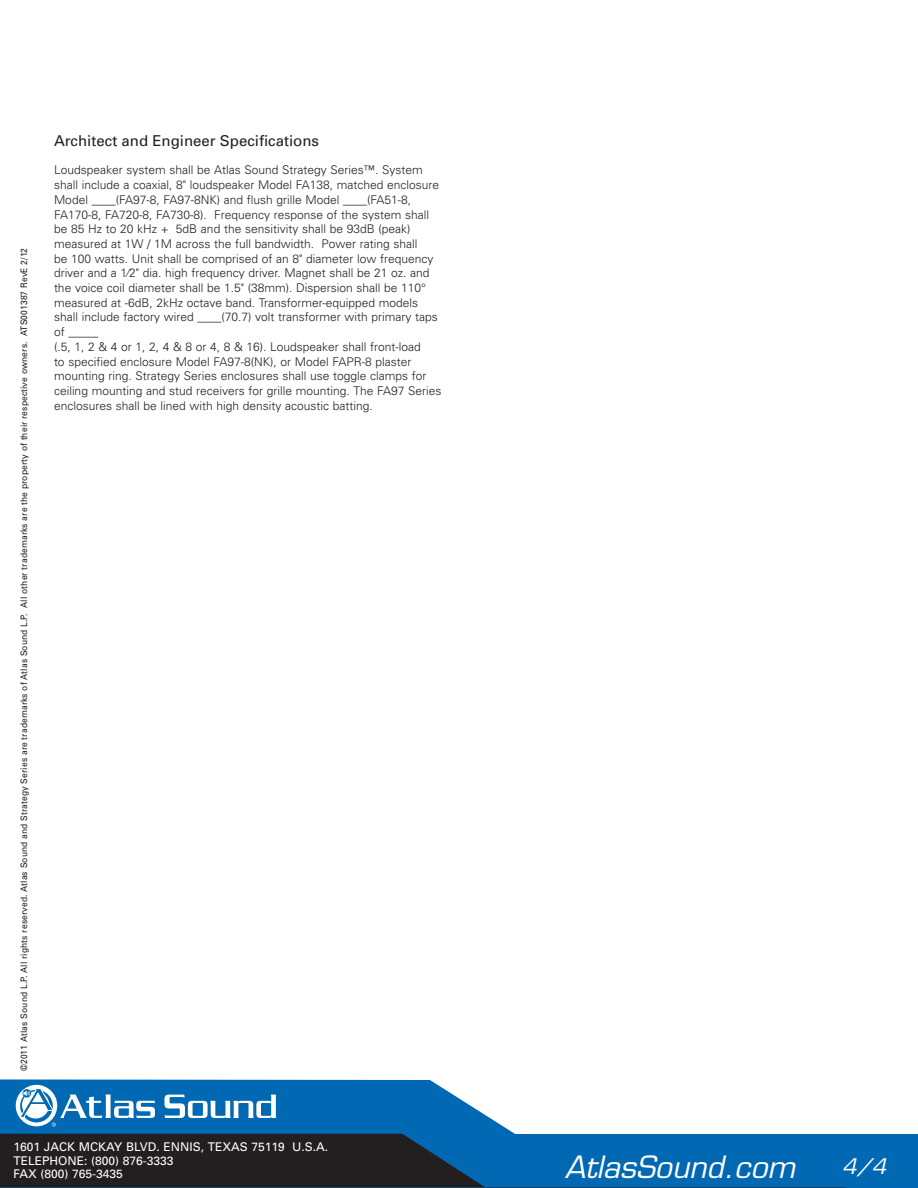
<style>
.page{position:relative;width:918px;height:1188px;background:#fff}
.page>*{position:absolute;margin:0;border:0;box-sizing:border-box;transform-origin:0 0}
.t1{font:italic 30px "Eurostile LT Std";color:#fff}
.t2{font:italic 21px "Eurostile LT Std";color:#fff}
.SubHead{font:15px "Univers";color:#231f20}
.Body_Copy{font:300 12px/14.7px "Univers";color:#231f20}
.t3{font:12px/13.5px "Univers";color:#fff}
.t4{font:9px "Univers";letter-spacing:.015em;color:#231f20;scale:.94 1}
</style>
<div class="page">
<svg style="left:0;top:1079px;width:918px;height:109px"></svg>
<svg style="left:0;top:1134px;width:847px;height:54px;background:#124165"></svg>
<svg style="left:164px;top:1095px;width:112px;height:23px"></svg>
<svg style="left:15px;top:1084px;width:43px;height:43px"></svg>
<div style="left:16px;top:1085px;width:41px;height:41px;background:#fff;border-radius:50%"></div>
<svg style="left:19px;top:1087px;width:136px;height:40px"></svg>
<p class="t4" style="left:19px;top:1071px;width:877px;rotate:-90deg">©2011 Atlas Sound L.P. All rights reserved. Atlas Sound and Strategy Series are trademarks of Atlas Sound L.P. All other trademarks are the property of their respective owners. ATS001387 RevE 2/12</p>
<p class="SubHead" style="left:54px;top:132px;width:267px">Architect and Engineer Specifications</p>
<p class="Body_Copy" style="left:54px;top:163px;width:389px">Loudspeaker system shall be Atlas Sound Strategy Series™. System shall include a coaxial, 8" loudspeaker Model FA138, matched enclosure Model ____(FA97-8, FA97-8NK) and flush grille Model ____(FA51-8, FA170-8, FA720-8, FA730-8). Frequency response of the system shall be 85 Hz to 20 kHz + 5dB and the sensitivity shall be 93dB (peak) measured at 1W / 1M across the full bandwidth. Power rating shall<br>be 100 watts. Unit shall be comprised of an 8" diameter low frequency driver and a 1⁄2" dia. high frequency driver. Magnet shall be 21 oz. and the voice coil diameter shall be 1.5" (38mm). Dispersion shall be 110° measured at -6dB, 2kHz octave band. Transformer-equipped models shall include factory wired ____(70.7) volt transformer with primary taps of _____<br>(.5, 1, 2 &amp; 4 or 1, 2, 4 &amp; 8 or 4, 8 &amp; 16). Loudspeaker shall front-load<br>to specified enclosure Model FA97-8(NK), or Model FAPR-8 plaster mounting ring. Strategy Series enclosures shall use toggle clamps for ceiling mounting and stud receivers for grille mounting. The FA97 Series enclosures shall be lined with high density acoustic batting.</p>
<p class="t3" style="left:14px;top:1140px;width:316px">1601 JACK MCKAY BLVD. ENNIS, TEXAS 75119 U.S.A.<br>TELEPHONE: (800) 876-3333<br>FAX (800) 765-3435</p>
<h1 class="t1" style="left:565px;top:1149px;width:232px">AtlasSound.com</h1>
<h2 class="t2" style="left:842px;top:1154px;width:46px">4/4</h2>
</div>
